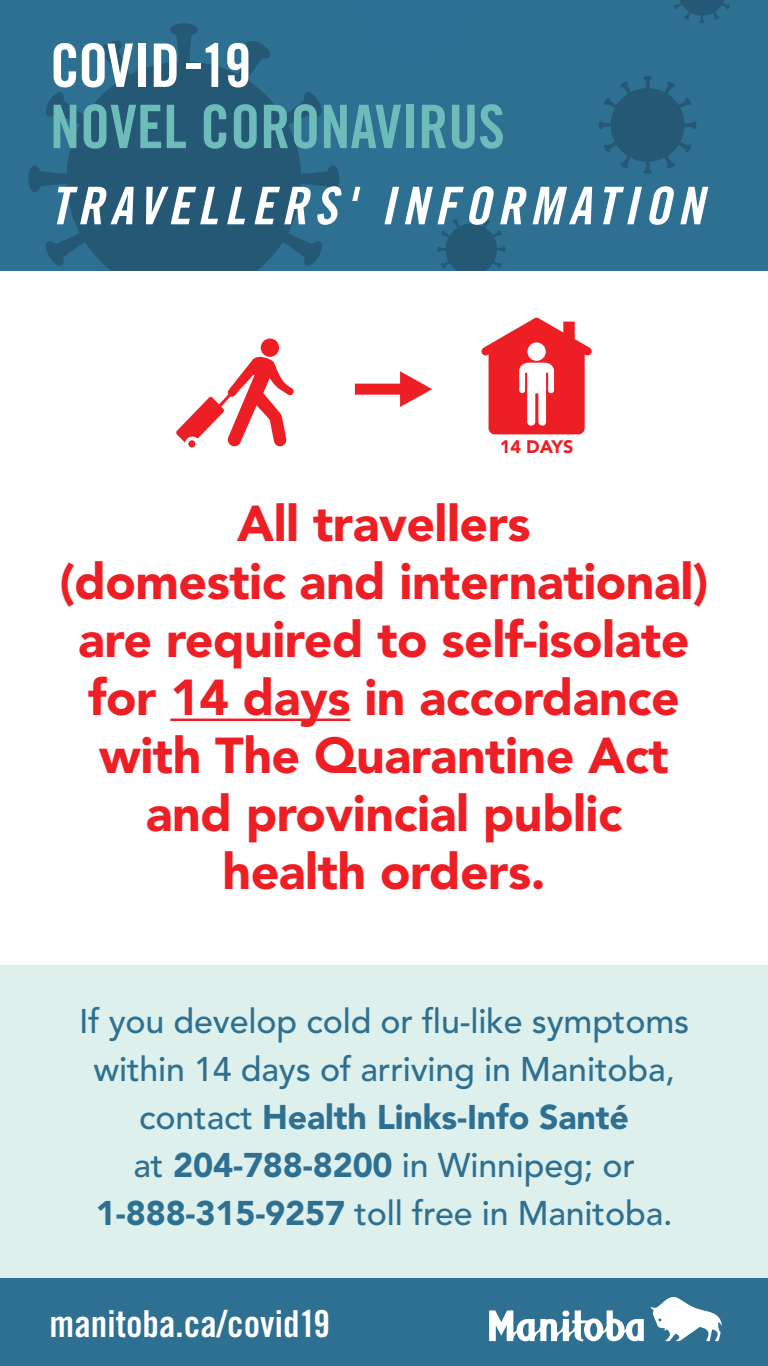
<style>
.page{position:relative;width:768px;height:1366px;background:#fff}
.page>*{position:absolute;margin:0;border:0;box-sizing:border-box;transform-origin:0 0}
.t1{font:60.1px/61.2px "Trade Gothic Bold Cond Twenty";color:#6dbcba}
.t2{font:52px "Trade Gothic Bold Cond Twenty Obl";letter-spacing:.13em;color:#fff}
.t3{font:900 50px/58px "Avenir LT Std";letter-spacing:-.01em;color:#ed1f25;text-align:center}
.t4{font:37.2px "Trade Gothic Bold Cond Twenty";color:#fff}
.t5{font:500 34px/48px "Avenir LT Std";letter-spacing:-.005em;color:#2e7092;text-align:center}
.t6{font:900 18px "Avenir LT Std";letter-spacing:-.005em;color:#ed1f25}
.s1{color:#fff}
.s2{font-weight:900}
</style>
<div class="page">
<div style="left:0;top:965px;width:768px;height:322px;background:#def0eb"></div>
<hr style="left:170px;top:719px;width:180px;height:2px;background:#ed1f25">
<div style="left:0;top:0;width:768px;height:271px;background:#2e7092"></div>
<svg style="left:28px;top:23px;width:311px;height:248px;fill:#245875"></svg>
<svg style="left:437px;top:215px;width:68px;height:56px"></svg>
<svg style="left:599px;top:76px;width:97px;height:98px"></svg>
<svg style="left:330px;top:23px;width:9px;height:62px"></svg>
<svg style="left:674px;top:0;width:56px;height:23px"></svg>
<div style="left:261px;top:338px;width:18px;height:19px;background:#ed1f25;border-radius:50%"></div>
<svg style="left:176px;top:353px;width:118px;height:94px"></svg>
<div style="left:188px;top:440px;width:7px;height:8px;background:#ed1f25;border-radius:50%"></div>
<svg style="left:355px;top:371px;width:77px;height:36px"></svg>
<svg style="left:481px;top:318px;width:111px;height:116px"></svg>
<div style="left:527px;top:342px;width:19px;height:19px;background:#fff;border-radius:50%"></div>
<div style="left:0;top:1279px;width:768px;height:87px;background:#2e7092"></div>
<svg style="left:489px;top:1297px;width:233px;height:44px"></svg>
<p class="t1" style="left:50px;top:34px;width:457px"><span class="s1">COVID-19<br></span>NOVEL CORONAVIRUS</p>
<p class="t2" style="left:50px;top:174px;width:655px">TRAVELLERS' INFORMATION</p>
<p class="t6" style="left:500px;top:436px;width:75px">14 DAYS</p>
<p class="t3" style="left:59px;top:494px;width:651px">All travellers<br>(domestic and international) are required to self-isolate for 14 days in accordance with The Quarantine Act and provincial public<br>health orders.</p>
<p class="t5" style="left:79px;top:998px;width:612px">If you develop cold or fu-like symptoms within 14 days of arriving in Manitoba, contact <span class="s2">Health Links-Info Santé<br></span>at <span class="s2">204-788-8200</span> in Winnipeg; or <span class="s2">1-888-315-9257</span> toll free in Manitoba.</p>
<p class="t4" style="left:50px;top:1301px;width:282px">manitoba.ca/covid19</p>
</div>
